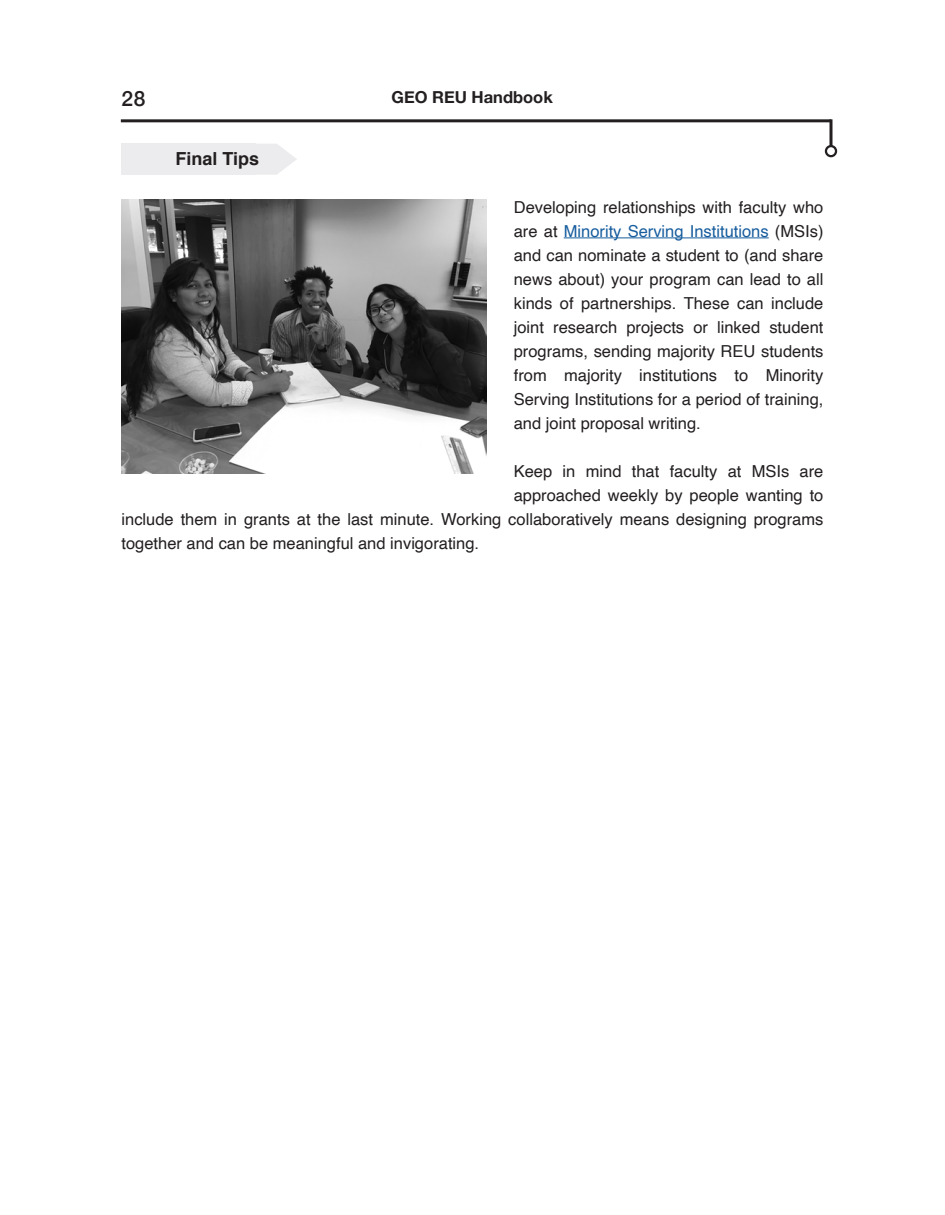
<style>
.page{position:relative;width:945px;height:1215px;background:#fff}
.page>*{position:absolute;margin:0;border:0;box-sizing:border-box;transform-origin:0 0}
.t1{font:500 21px "Helvetica Neue";color:#231f20}
.t2{font:700 18px "Helvetica";color:#231f20}
.t3{font:16.5px/24px "Helvetica";color:#231f20;text-align:justify}
.t4{font:700 16.5px "Helvetica Neue";color:#231f20}
.s1{color:#175d9e}
</style>
<div class="page">
<hr style="left:121px;top:119px;width:710px;height:3px;background:#231f20">
<div style="left:825px;top:145px;width:12px;height:12px;border:2px solid #231f20;border-radius:50%"></div>
<hr style="left:830px;top:119px;width:2px;height:27px;background:#231f20">
<svg style="left:256px;top:144px;width:41px;height:31px"></svg>
<div style="left:122px;top:144px;width:134px;height:31px;background:#ececee"></div>
<hr style="left:564px;top:237px;width:205px;height:1px;background:#175d9e">
<img style="left:122px;top:200px;width:365px;height:273px">
<p class="t1" style="left:122px;top:82px;width:25px">28</p>
<p class="t4" style="left:392px;top:85px;width:163px">GEO REU Handbook</p>
<p class="t2" style="left:176px;top:144px;width:85px">Final Tips</p>
<p class="t3" style="left:514px;top:195px;width:311px">Developing relationships with faculty who are at <span class="s1">Minority Serving Institutions</span> (MSIs) and can nominate a student to (and share news about) your program can lead to all kinds of partnerships. These can include joint research projects or linked student programs, sending majority REU students from majority institutions to Minority Serving Institutions for a period of training, and joint proposal writing.</p>
<p class="t3" style="left:514px;top:459px;width:311px">Keep in mind that faculty at MSIs are</p>
<p class="t3" style="left:514px;top:483px;width:311px">approached weekly by people wanting to</p>
<p class="t3" style="left:121px;top:507px;width:704px">include them in grants at the last minute. Working collaboratively means designing programs</p>
<p class="t3" style="left:121px;top:531px;width:359px">together and can be meaningful and invigorating.</p>
</div>
